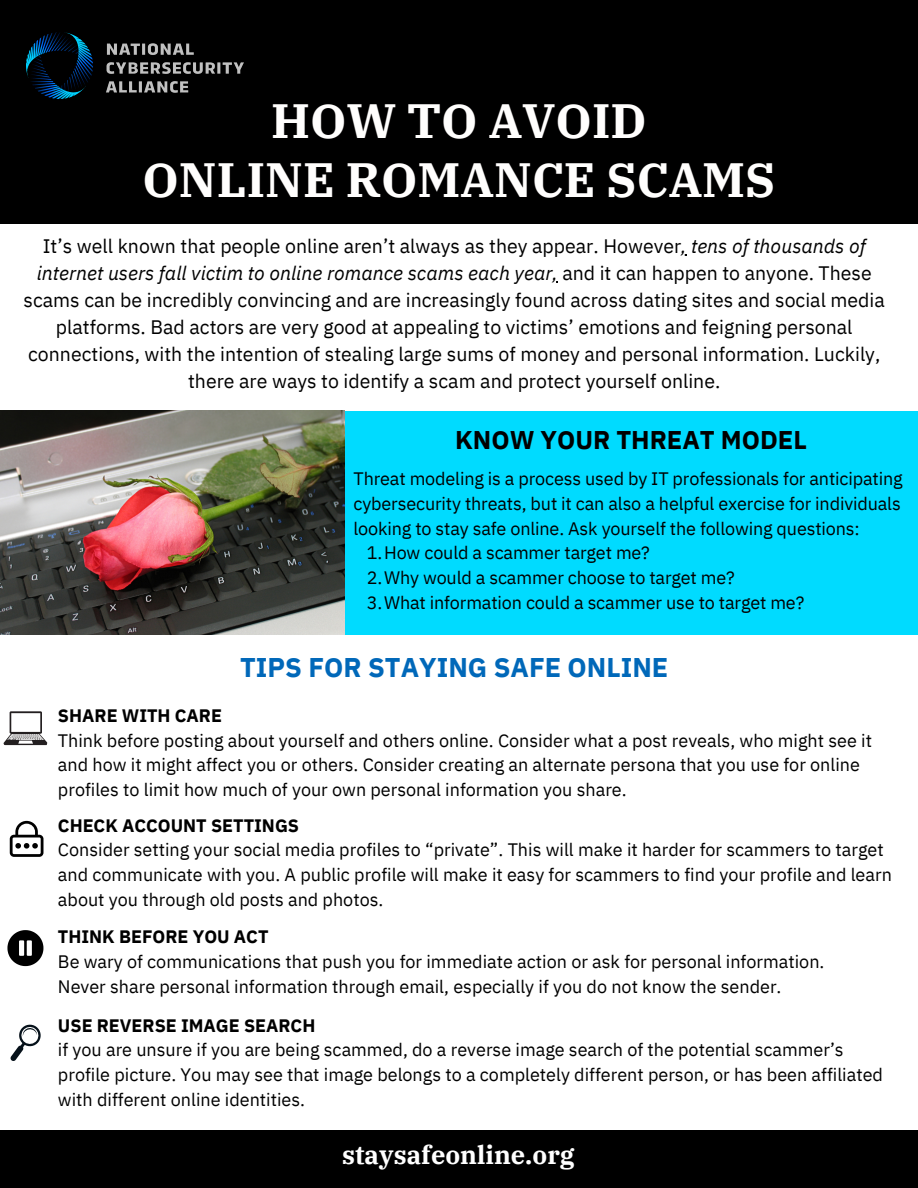
<style>
.page{position:relative;width:918px;height:1188px;background:#fff}
.page>*{position:absolute;margin:0;border:0;box-sizing:border-box;transform-origin:0 0}
.t1{font:700 48px "Arimo";color:#fffefd}
.t2{font:700 48px "IBM Plex Serif";color:#fffefd}
.t3{font:700 27px "IBM Plex Sans";color:#0068b9}
.t4{font:700 25.5px "IBM Plex Sans";color:#000}
.t5{font:700 25.5px "IBM Plex Serif";color:#fff}
.t6{font:19.5px/27px "IBM Plex Sans";color:#000;text-align:center}
.t7{font:18px/24.8px "IBM Plex Sans";color:#000}
.t8{font:700 18px "IBM Plex Sans";color:#000}
.s1{font-style:italic}
</style>
<div class="page">
<div style="left:344px;top:411px;width:574px;height:224px;background:#00dbff"></div>
<img style="left:0;top:411px;width:344px;height:224px">
<svg style="left:10px;top:1024px;width:31px;height:37px"></svg>
<svg style="left:7px;top:930px;width:36px;height:36px"></svg>
<svg style="left:10px;top:821px;width:33px;height:36px"></svg>
<svg style="left:4px;top:711px;width:43px;height:34px"></svg>
<div style="left:0;top:0;width:918px;height:224px;background:#000"></div>
<img style="left:26px;top:32px;width:217px;height:67px">
<div style="left:0;top:1130px;width:918px;height:58px;background:#000"></div>
<p class="t1" style="left:282px;top:86px;width:364px">HOW TO AVOID</p>
<p class="t1" style="left:148px;top:146px;width:631px">ONLINE ROMANCE SCAMS</p>
<p class="t2" style="left:271px;top:88px;width:377px">HOW TO AVOID</p>
<p class="t2" style="left:143px;top:148px;width:634px">ONLINE ROMANCE SCAMS</p>
<p class="t6" style="left:24px;top:233px;width:863px">It’s well known that people online aren’t always as they appear. However<span class="s1">, tens of thousands of internet users fall victim to online romance scams each year,</span> and it can happen to anyone. These scams can be incredibly convincing and are increasingly found across dating sites and social media platforms. Bad actors are very good at appealing to victims’ emotions and feigning personal connections, with the intention of stealing large sums of money and personal information. Luckily, there are ways to identify a scam and protect yourself online.</p>
<p class="t4" style="left:455px;top:423px;width:353px">KNOW YOUR THREAT MODEL</p>
<p class="t7" style="left:354px;top:466px;width:551px;text-align:justify">Threat modeling is a process used by IT professionals for anticipating cybersecurity threats, but it can also a helpful exercise for individuals looking to stay safe online. Ask yourself the following questions:</p>
<p class="t7" style="left:367px;top:540px;width:284px">1.How could a scammer target me?</p>
<p class="t7" style="left:367px;top:565px;width:369px">2.Why would a scammer choose to target me?</p>
<p class="t7" style="left:367px;top:590px;width:439px">3.What information could a scammer use to target me?</p>
<p class="t3" style="left:240px;top:650px;width:430px">TIPS FOR STAYING SAFE ONLINE</p>
<p class="t8" style="left:58px;top:703px;width:166px">SHARE WITH CARE</p>
<p class="t7" style="left:58px;top:728px;width:816px">Think before posting about yourself and others online. Consider what a post reveals, who might see it and how it might affect you or others. Consider creating an alternate persona that you use for online profiles to limit how much of your own personal information you share.</p>
<p class="t8" style="left:58px;top:813px;width:243px">CHECK ACCOUNT SETTINGS</p>
<p class="t7" style="left:58px;top:837px;width:836px">Consider setting your social media profiles to “private”. This will make it harder for scammers to target and communicate with you. A public profile will make it easy for scammers to find your profile and learn about you through old posts and photos.</p>
<p class="t8" style="left:58px;top:925px;width:212px">THINK BEFORE YOU ACT</p>
<p class="t7" style="left:58px;top:949px;width:768px">Be wary of communications that push you for immediate action or ask for personal information.<br>Never share personal information through email, especially if you do not know the sender.</p>
<p class="t8" style="left:58px;top:1013px;width:259px">USE REVERSE IMAGE SEARCH</p>
<p class="t7" style="left:58px;top:1037px;width:827px">if you are unsure if you are being scammed, do a reverse image search of the potential scammer’s profile picture. You may see that image belongs to a completely different person, or has been affiliated with different online identities.</p>
<p class="t5" style="left:342px;top:1138px;width:234px">staysafeonline.org</p>
</div>
